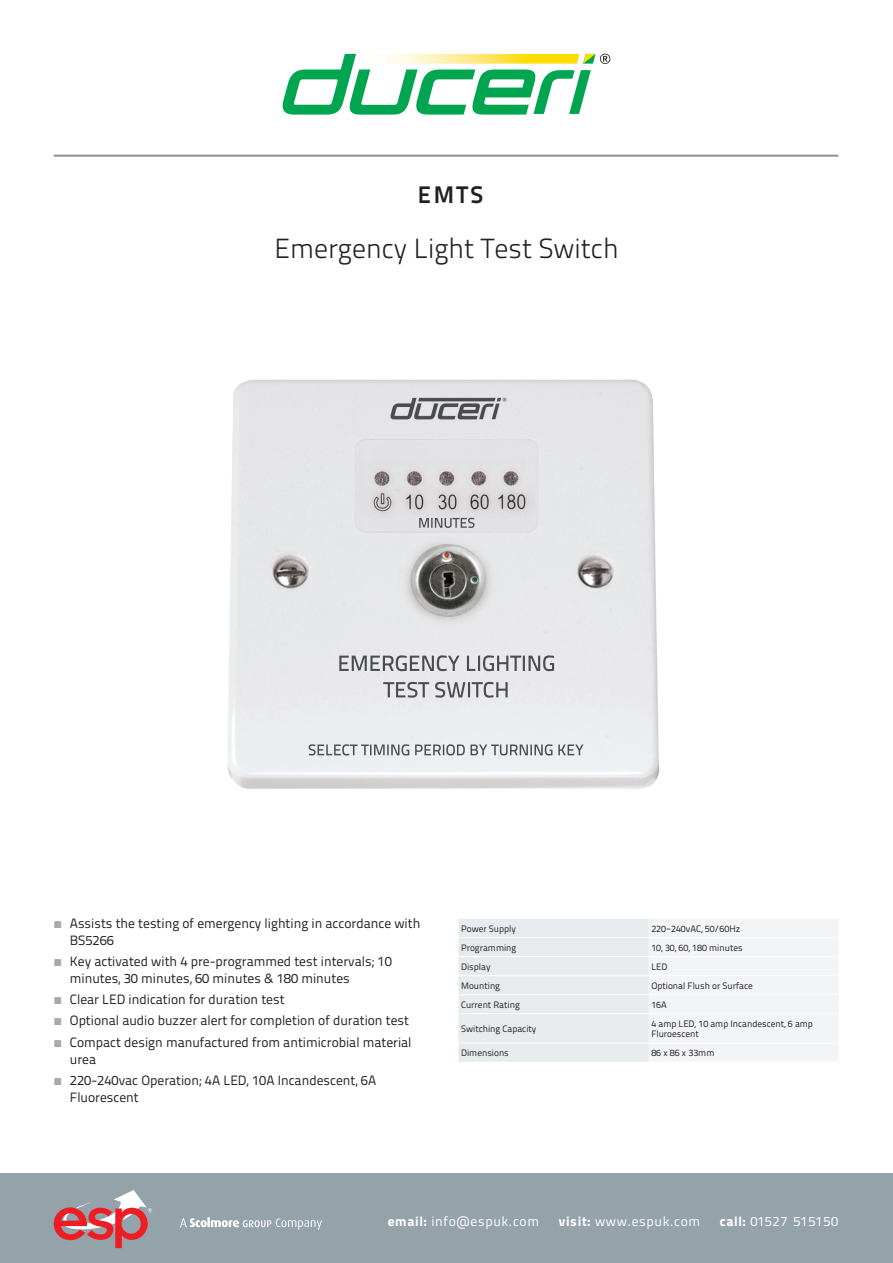
<style>
.page{position:relative;width:893px;height:1263px;background:#fff}
.page>*{position:absolute;margin:0;border:0;box-sizing:border-box;transform-origin:0 0}
.t1{font:300 27.75px "Titillium Text 22 L";color:#231f20}
.t2{font:700 24px "Titillium Text 22 L";color:#231f20}
.t3{font:13.5px/21.3px "Titillium Text 22 L";color:#231f20}
.t4{font:13.5px "Titillium Text 22 L";letter-spacing:.05em;color:#fff}
.t5{font:9.3px/10.5px "Titillium Text 22 L";color:#231f20}
.s1{font-weight:800}
</style>
<div class="page">
<div style="left:0;top:1174px;width:893px;height:89px;background:#94a2aa"></div>
<hr style="left:54px;top:155px;width:784px;height:2px;background:#939598">
<svg style="left:180px;top:1217px;width:142px;height:12px"></svg>
<svg style="left:54px;top:1190px;width:98px;height:58px"></svg>
<svg style="left:283px;top:54px;width:327px;height:61px"></svg>
<svg style="left:458px;top:919px;width:381px;height:143px"></svg>
<hr style="left:458px;top:937px;width:191px;height:1px;background:#fff">
<hr style="left:458px;top:956px;width:191px;height:1px;background:#fff">
<hr style="left:458px;top:975px;width:191px;height:1px;background:#fff">
<hr style="left:458px;top:994px;width:191px;height:1px;background:#fff">
<hr style="left:458px;top:1013px;width:191px;height:1px;background:#fff">
<hr style="left:458px;top:1043px;width:191px;height:1px;background:#fff">
<hr style="left:649px;top:937px;width:190px;height:1px;background:#fff">
<hr style="left:649px;top:956px;width:190px;height:1px;background:#fff">
<hr style="left:649px;top:975px;width:190px;height:1px;background:#fff">
<hr style="left:649px;top:994px;width:190px;height:1px;background:#fff">
<hr style="left:649px;top:1013px;width:190px;height:1px;background:#fff">
<hr style="left:649px;top:1043px;width:190px;height:1px;background:#fff">
<img style="left:227px;top:379px;width:433px;height:410px">
<img style="left:339px;top:655px;width:215px;height:43px">
<img style="left:309px;top:744px;width:274px;height:11px">
<img style="left:419px;top:518px;width:55px;height:10px">
<h2 class="t2" style="left:418px;top:176px;width:67px">EMTS</h2>
<h1 class="t1" style="left:274px;top:228px;width:346px">Emergency Light Test Switch</h1>
<p class="t3" style="left:70px;top:914px;width:352px;line-height:17px">Assists the testing of emergency lighting in accordance with<br>BS5266</p>
<p class="t3" style="left:70px;top:952px;width:323px;line-height:17px">Key activated with 4 pre-programmed test intervals; 10 minutes, 30 minutes, 60 minutes &amp; 180 minutes</p>
<p class="t3" style="left:70px;top:988px;width:343px">Clear LED indication for duration test<br>Optional audio buzzer alert for completion of duration test<br>Compact design manufactured from antimicrobial material</p>
<p class="t3" style="left:70px;top:1048px;width:308px">urea<br>220-240vac Operation; 4A LED, 10A Incandescent, 6A</p>
<p class="t3" style="left:70px;top:1086px;width:70px">Fluorescent</p>
<p class="t5" style="left:461px;top:923px;width:56px">Power Supply</p>
<p class="t5" style="left:651px;top:923px;width:90px">220~240vAC, 50/60Hz</p>
<p class="t5" style="left:461px;top:942px;width:57px">Programming</p>
<p class="t5" style="left:651px;top:942px;width:93px">10, 30, 60, 180 minutes</p>
<p class="t5" style="left:461px;top:961px;width:31px">Display</p>
<p class="t5" style="left:651px;top:961px;width:17px">LED</p>
<p class="t5" style="left:461px;top:980px;width:40px">Mounting</p>
<p class="t5" style="left:651px;top:980px;width:103px">Optional Flush or Surface</p>
<p class="t5" style="left:461px;top:999px;width:60px">Current Rating</p>
<p class="t5" style="left:651px;top:999px;width:17px">16A</p>
<p class="t5" style="left:461px;top:1023px;width:77px">Switching Capacity</p>
<p class="t5" style="left:651px;top:1018px;width:163px">4 amp LED, 10 amp Incandescent, 6 amp<br>Fluroescent</p>
<p class="t5" style="left:461px;top:1047px;width:49px">Dimensions</p>
<p class="t5" style="left:651px;top:1047px;width:64px">86 x 86 x 33mm</p>
<p class="t4" style="left:388px;top:1212px;width:153px"><span class="s1">email:</span> info@espuk.com</p>
<p class="t4" style="left:559px;top:1212px;width:143px"><span class="s1">visit:</span> www.espuk.com</p>
<p class="t4" style="left:720px;top:1212px;width:120px"><span class="s1">call:</span> 01527 515150</p>
</div>
